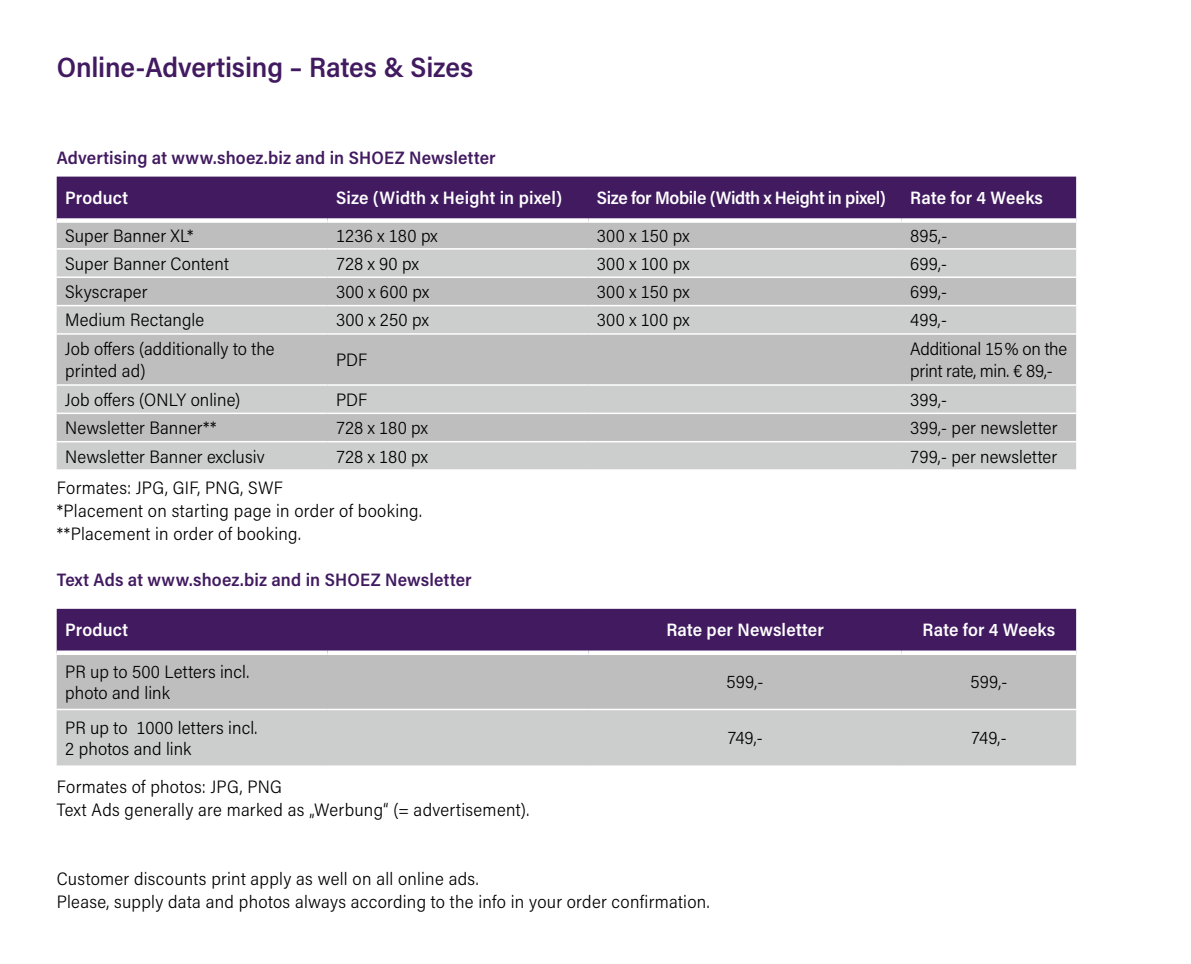
<style>
.page{position:relative;width:1191px;height:964px;background:#fff}
.page>*{position:absolute;margin:0;border:0;box-sizing:border-box;transform-origin:0 0}
.t1{font:600 28px "Acumin Pro Semi Cond";letter-spacing:-.005em;color:#411a60}
.t2{font:300 18px/23px "Acumin Pro Semi Cond";letter-spacing:.01em;color:#000}
.t3{font:600 18px "Acumin Pro Semi Cond";letter-spacing:.01em;color:#411a60}
.t4{font:600 18px "Acumin Pro Semi Cond";letter-spacing:.01em;color:#fff}
.t5{font:300 18px/21.6px "Acumin Pro Semi Cond";letter-spacing:-.015em;color:#000}
.t6{font:600 18px "Acumin Pro Semi Cond";letter-spacing:-.02em;color:#fff}
</style>
<div class="page">
<div style="left:57px;top:177px;width:1019px;height:41px;background:#411a60"></div>
<div style="left:57px;top:223px;width:1019px;height:25px;background:#bebebf"></div>
<svg style="left:57px;top:250px;width:1019px;height:219px;background:#c5c6c6"></svg>
<hr style="left:57px;top:276px;width:270px;height:2px;background:#fff">
<hr style="left:327px;top:276px;width:261px;height:2px;background:#fff">
<hr style="left:588px;top:276px;width:313px;height:2px;background:#fff">
<hr style="left:901px;top:276px;width:175px;height:2px;background:#fff">
<hr style="left:57px;top:305px;width:270px;height:1px;background:#fff">
<hr style="left:327px;top:305px;width:261px;height:1px;background:#fff">
<hr style="left:588px;top:305px;width:313px;height:1px;background:#fff">
<hr style="left:901px;top:305px;width:175px;height:1px;background:#fff">
<hr style="left:57px;top:333px;width:270px;height:2px;background:#fff">
<hr style="left:327px;top:333px;width:261px;height:2px;background:#fff">
<hr style="left:588px;top:333px;width:313px;height:2px;background:#fff">
<hr style="left:901px;top:333px;width:175px;height:2px;background:#fff">
<hr style="left:57px;top:384px;width:270px;height:2px;background:#fff">
<hr style="left:327px;top:384px;width:261px;height:2px;background:#fff">
<hr style="left:588px;top:384px;width:313px;height:2px;background:#fff">
<hr style="left:901px;top:384px;width:175px;height:2px;background:#fff">
<hr style="left:57px;top:413px;width:270px;height:1px;background:#fff">
<hr style="left:327px;top:413px;width:261px;height:1px;background:#fff">
<hr style="left:588px;top:413px;width:313px;height:1px;background:#fff">
<hr style="left:901px;top:413px;width:175px;height:1px;background:#fff">
<hr style="left:57px;top:441px;width:270px;height:1px;background:#fff">
<hr style="left:327px;top:441px;width:261px;height:1px;background:#fff">
<hr style="left:588px;top:441px;width:313px;height:1px;background:#fff">
<hr style="left:901px;top:441px;width:175px;height:1px;background:#fff">
<div style="left:57px;top:609px;width:1019px;height:41px;background:#411a60"></div>
<div style="left:57px;top:655px;width:1019px;height:54px;background:#bebebf"></div>
<div style="left:57px;top:710px;width:1019px;height:55px;background:#cccdcd"></div>
<h1 class="t1" style="left:57px;top:48px;width:418px">Online-Advertising – Rates &amp; Sizes</h1>
<p class="t3" style="left:57px;top:145px;width:440px">Advertising at www.shoez.biz and in SHOEZ Newsletter</p>
<p class="t4" style="left:65px;top:185px;width:64px">Product</p>
<p class="t4" style="left:336px;top:185px;width:228px">Size (Width x Height in pixel)</p>
<p class="t6" style="left:597px;top:185px;width:290px">Size for Mobile (Width x Height in pixel)</p>
<p class="t4" style="left:910px;top:185px;width:134px">Rate for 4 Weeks</p>
<p class="t2" style="left:65px;top:224px;width:130px">Super Banner XL*</p>
<p class="t2" style="left:336px;top:224px;width:103px">1236 x 180 px</p>
<p class="t2" style="left:597px;top:224px;width:94px">300 x 150 px</p>
<p class="t2" style="left:910px;top:224px;width:39px">895,-</p>
<p class="t2" style="left:65px;top:251px;width:165px">Super Banner Content</p>
<p class="t2" style="left:336px;top:251px;width:84px">728 x 90 px</p>
<p class="t2" style="left:597px;top:251px;width:94px">300 x 100 px</p>
<p class="t2" style="left:910px;top:251px;width:38px">699,-</p>
<p class="t2" style="left:65px;top:279px;width:84px">Skyscraper</p>
<p class="t2" style="left:336px;top:279px;width:94px">300 x 600 px</p>
<p class="t2" style="left:597px;top:279px;width:94px">300 x 150 px</p>
<p class="t2" style="left:910px;top:279px;width:38px">699,-</p>
<p class="t2" style="left:65px;top:308px;width:140px">Medium Rectangle</p>
<p class="t2" style="left:336px;top:308px;width:94px">300 x 250 px</p>
<p class="t2" style="left:597px;top:308px;width:94px">300 x 100 px</p>
<p class="t2" style="left:910px;top:308px;width:38px">499,-</p>
<p class="t2" style="left:65px;top:337px;width:211px;line-height:21.6px">Job offers (additionally to the printed ad)</p>
<p class="t2" style="left:336px;top:348px;width:33px">PDF</p>
<p class="t5" style="left:910px;top:337px;width:158px">Additional 15% on the print rate, min. € 89,-</p>
<p class="t2" style="left:65px;top:387px;width:177px">Job offers (ONLY online)</p>
<p class="t2" style="left:336px;top:387px;width:33px">PDF</p>
<p class="t2" style="left:910px;top:387px;width:38px">399,-</p>
<p class="t2" style="left:65px;top:416px;width:153px">Newsletter Banner**</p>
<p class="t2" style="left:336px;top:416px;width:93px">728 x 180 px</p>
<p class="t2" style="left:910px;top:416px;width:149px">399,- per newsletter</p>
<p class="t2" style="left:65px;top:444px;width:201px">Newsletter Banner exclusiv</p>
<p class="t2" style="left:336px;top:444px;width:93px">728 x 180 px</p>
<p class="t2" style="left:910px;top:444px;width:148px">799,- per newsletter</p>
<p class="t2" style="left:57px;top:475px;width:367px">Formates: JPG, GIF, PNG, SWF<br>*Placement on starting page in order of booking. **Placement in order of booking.</p>
<p class="t3" style="left:57px;top:567px;width:416px">Text Ads at www.shoez.biz and in SHOEZ Newsletter</p>
<p class="t4" style="left:65px;top:617px;width:64px">Product</p>
<p class="t4" style="left:666px;top:617px;width:159px">Rate per Newsletter</p>
<p class="t4" style="left:922px;top:617px;width:134px">Rate for 4 Weeks</p>
<p class="t2" style="left:65px;top:660px;width:185px;line-height:21.6px">PR up to 500 Letters incl. photo and link</p>
<p class="t2" style="left:726px;top:670px;width:38px">599,-</p>
<p class="t2" style="left:970px;top:670px;width:38px">599,-</p>
<p class="t2" style="left:65px;top:716px;width:194px;line-height:21.6px">PR up to 1000 letters incl.<br>2 photos and link</p>
<p class="t2" style="left:727px;top:726px;width:37px">749,-</p>
<p class="t2" style="left:971px;top:726px;width:37px">749,-</p>
<p class="t2" style="left:57px;top:774px;width:474px">Formates of photos: JPG, PNG<br>Text Ads generally are marked as „Werbung“ (= advertisement).</p>
<p class="t2" style="left:57px;top:866px;width:654px">Customer discounts print apply as well on all online ads.<br>Please, supply data and photos always according to the info in your order confirmation.</p>
</div>
